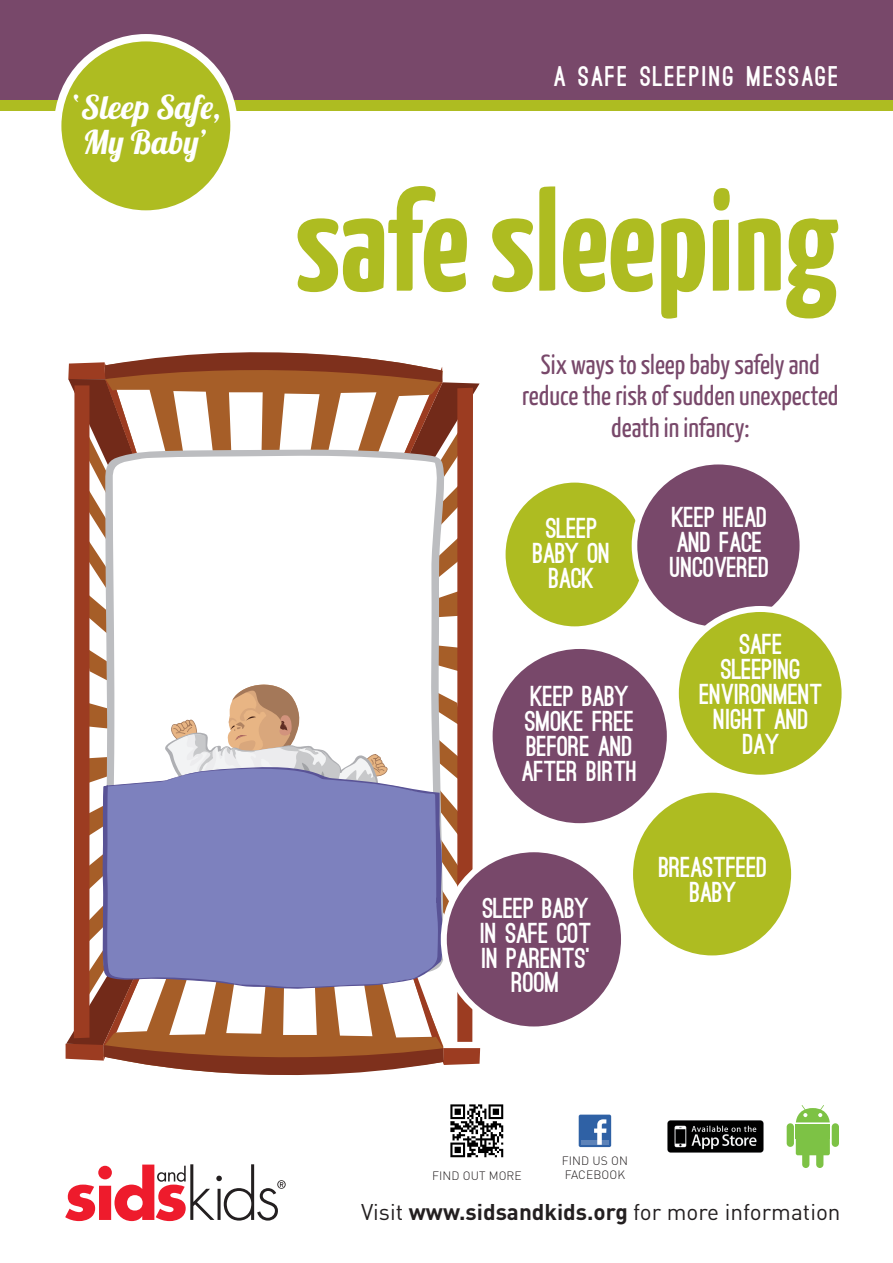
<style>
.page{position:relative;width:893px;height:1263px;background:#fff}
.page>*{position:absolute;margin:0;border:0;box-sizing:border-box;transform-origin:0 0}
.t1{font:700 141.75px "Yanone Kaffeesatz";color:#aebc21}
.t2{font:32.85px/35.2px "Lobster 1.4";color:#fff;text-align:center}
.t3{font:27.6px/31.7px "Yanone Kaffeesatz";color:#78486a;text-align:center}
.t4{font:900 27.3px/24.9px "Ostrich Sans";color:#fff;text-align:center}
.t5{font:900 27px "Ostrich Sans";letter-spacing:.08em;color:#fff}
.SIDS_SS_Body_copy{font:22.5px "DINOT";color:#231f20}
.SIDS_SS_Body_copy-2{font:300 12px "DINOT";letter-spacing:.01em;color:#231f20}
.s1{font-weight:700}
</style>
<div class="page">
<svg style="left:66px;top:352px;width:414px;height:723px"></svg>
<svg style="left:104px;top:760px;width:336px;height:5px"></svg>
<svg style="left:102px;top:765px;width:341px;height:225px;background:#8587be"></svg>
<svg style="left:65px;top:1164px;width:221px;height:57px"></svg>
<div style="left:0;top:0;width:893px;height:103px;background:#78486a"></div>
<div style="left:0;top:100px;width:893px;height:11px;background:#aebc21"></div>
<div style="left:58px;top:38px;width:176px;height:176px;background:#aebc21;border-radius:50%"></div>
<div style="left:54px;top:34px;width:184px;height:184px;border:7px solid #fff;border-radius:50%"></div>
<div style="left:503px;top:480px;width:144px;height:149px;background:#aebc21;border-radius:50%"></div>
<div style="left:500px;top:477px;width:150px;height:155px;border:6px solid #fff;border-radius:50%"></div>
<div style="left:490px;top:646px;width:180px;height:180px;background:#78486a;border-radius:50%"></div>
<div style="left:487px;top:643px;width:186px;height:186px;border:6px solid #fff;border-radius:50%"></div>
<div style="left:630px;top:790px;width:164px;height:168px;background:#aebc21;border-radius:50%"></div>
<div style="left:627px;top:787px;width:170px;height:174px;border:6px solid #fff;border-radius:50%"></div>
<div style="left:444px;top:849px;width:180px;height:180px;background:#78486a;border-radius:50%"></div>
<div style="left:441px;top:846px;width:186px;height:186px;border:6px solid #fff;border-radius:50%"></div>
<div style="left:634px;top:462px;width:168px;height:168px;background:#78486a;border-radius:50%"></div>
<div style="left:632px;top:459px;width:173px;height:173px;border:6px solid #fff;border-radius:50%"></div>
<div style="left:676px;top:609px;width:169px;height:169px;background:#aebc21;border-radius:50%"></div>
<div style="left:673px;top:606px;width:175px;height:175px;border:6px solid #fff;border-radius:50%"></div>
<div style="left:579px;top:1114px;width:32px;height:33px;background:#2f61a5;border-radius:2px"></div>
<div style="left:581px;top:1140px;width:28px;height:5px;background:#5d83b9"></div>
<svg style="left:594px;top:1119px;width:12px;height:26px"></svg>
<img style="left:450px;top:1104px;width:54px;height:54px">
<img style="left:668px;top:1120px;width:95px;height:33px">
<div style="left:796px;top:1124px;width:34px;height:31px;background:#7dc245;border-radius:2px"></div>
<div style="left:796px;top:1124px;width:34px;height:14px;background:#7dc245"></div>
<div style="left:832px;top:1123px;width:7px;height:24px;background:#7dc245;border-radius:4px"></div>
<div style="left:787px;top:1123px;width:7px;height:24px;background:#7dc245;border-radius:4px"></div>
<svg style="left:796px;top:1105px;width:34px;height:17px"></svg>
<div style="left:816px;top:1144px;width:7px;height:24px;background:#7dc245;border-radius:4px"></div>
<div style="left:802px;top:1144px;width:7px;height:24px;background:#7dc245;border-radius:4px"></div>
<p class="t2" style="left:71px;top:89px;width:151px">‘Sleep Safe,<br>My Baby’</p>
<p class="t5" style="left:554px;top:66px;width:286px">A SAFE SLEEPING MESSAGE</p>
<p class="t1" style="left:295px;top:155px;width:545px">safe sleeping</p>
<p class="t3" style="left:522px;top:347px;width:318px">Six ways to sleep baby safely and reduce the risk of sudden unexpected death in infancy:</p>
<p class="t4" style="left:533px;top:517px;width:79px">SLEEP<br>BABY ON<br>BACK</p>
<p class="t4" style="left:522px;top:685px;width:117px">KEEP BABY<br>SMOKE FREE<br>BEFORE AND<br>AFTER BIRTH</p>
<p class="t4" style="left:670px;top:506px;width:101px;text-align:left">KEEP HEAD<br>AND FACE<br>UNCOVERED</p>
<p class="t4" style="left:700px;top:633px;width:125px">SAFE<br>SLEEPING<br>ENVIRONMENT<br>NIGHT AND<br>DAY</p>
<p class="t4" style="left:480px;top:897px;width:113px">SLEEP BABY<br>IN SAFE COT<br>IN PARENTS’<br>ROOM</p>
<p class="t4" style="left:659px;top:856px;width:110px">BREASTFEED<br>BABY</p>
<p class="SIDS_SS_Body_copy-2" style="left:562px;top:1153px;width:68px">FIND US ON</p>
<p class="SIDS_SS_Body_copy-2" style="left:432px;top:1168px;width:91px">FIND OUT MORE</p>
<p class="SIDS_SS_Body_copy-2" style="left:565px;top:1168px;width:62px">FACEBOOK</p>
<p class="SIDS_SS_Body_copy" style="left:361px;top:1197px;width:481px">Visit <span class="s1">www.sidsandkids.org</span> for more information</p>
</div>
